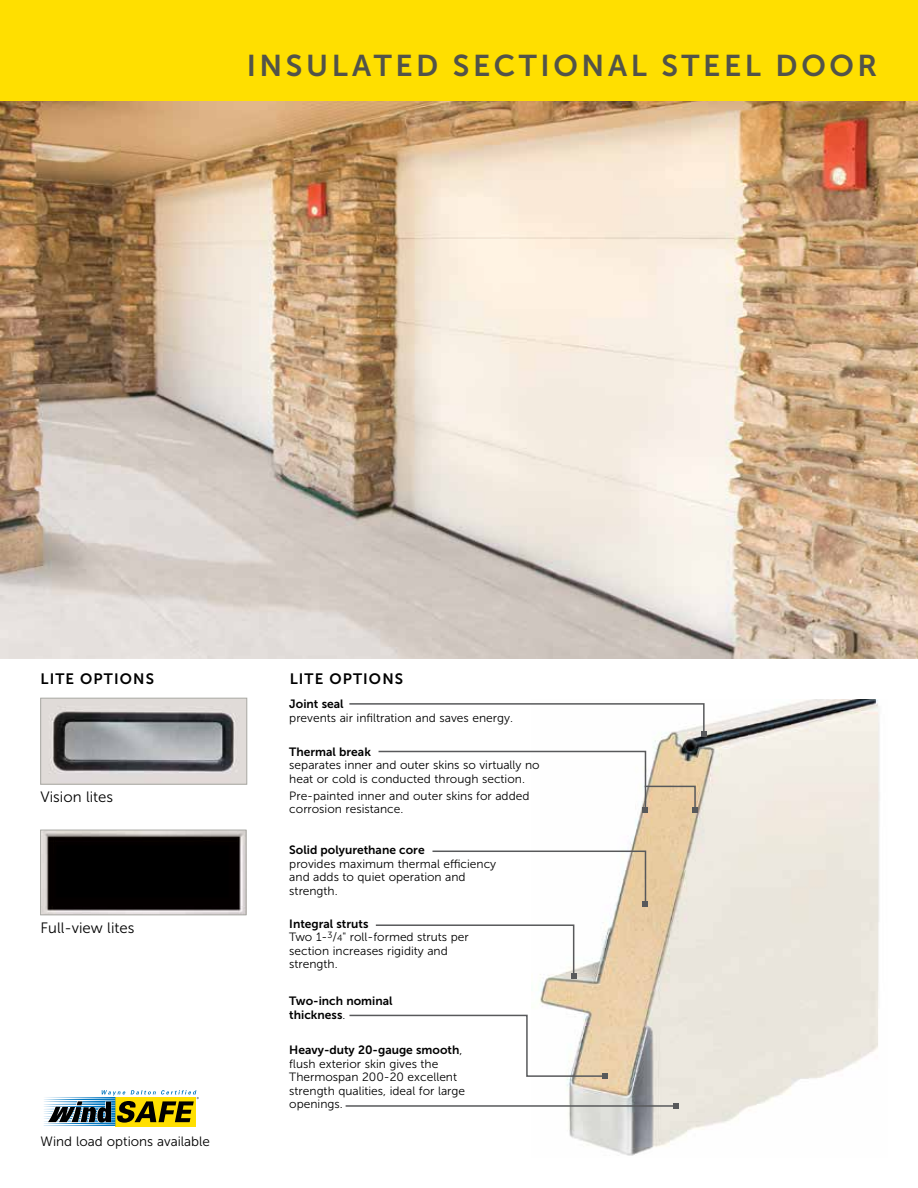
<style>
.page{position:relative;width:918px;height:1188px;background:#fff}
.page>*{position:absolute;margin:0;border:0;box-sizing:border-box;transform-origin:0 0}
.t1{font:30px "Museo Sans 700";letter-spacing:.12em;color:#525349}
.t2{font:15px "Museo Sans 300";color:#000}
.t3{font:15px "Museo Sans 700";letter-spacing:.075em;color:#000}
.t4{font:13.5px "Museo Sans 300";color:#000}
.t5{font:12px/13.5px "Museo Sans 300";color:#000}
.t6{font:12px/13.5px "Museo Sans 700";color:#000}
.s1{font-size:9px}
.s2{font-family:"Museo Sans 300"}
</style>
<div class="page">
<img style="left:0;top:100px;width:918px;height:559px">
<div style="left:0;top:0;width:918px;height:100px;background:#ffdf00"></div>
<svg style="left:44px;top:1090px;width:155px;height:36px"></svg>
<img style="left:42px;top:700px;width:203px;height:82px">
<div style="left:40px;top:698px;width:207px;height:86px;border:1px solid #a9a9a4"></div>
<img style="left:42px;top:832px;width:202px;height:81px">
<div style="left:40px;top:830px;width:206px;height:85px;border:1px solid #a9a9a4"></div>
<img style="left:539px;top:699px;width:341px;height:457px">
<svg style="left:349px;top:702px;width:358px;height:35px"></svg>
<svg style="left:378px;top:750px;width:320px;height:63px"></svg>
<svg style="left:432px;top:850px;width:216px;height:57px"></svg>
<svg style="left:375px;top:924px;width:202px;height:55px"></svg>
<svg style="left:349px;top:1014px;width:259px;height:65px"></svg>
<hr style="left:346px;top:1105px;width:330px;height:2px;background:#58595b">
<svg style="left:673px;top:1103px;width:6px;height:6px"></svg>
<h1 class="t1" style="left:247px;top:49px;width:632px">INSULATED SECTIONAL STEEL DOOR</h1>
<p class="t3" style="left:40px;top:671px;width:115px">LITE OPTIONS</p>
<p class="t3" style="left:290px;top:671px;width:115px">LITE OPTIONS</p>
<p class="t2" style="left:40px;top:788px;width:74px">Vision lites</p>
<p class="t2" style="left:40px;top:920px;width:95px">Full-view lites</p>
<p class="t4" style="left:40px;top:1134px;width:171px">Wind load options available</p>
<p class="t6" style="left:289px;top:697px;width:56px">Joint seal</p>
<p class="t5" style="left:289px;top:711px;width:225px">prevents air infiltration and saves energy.</p>
<p class="t6" style="left:289px;top:745px;width:83px">Thermal break</p>
<p class="t5" style="left:289px;top:759px;width:252px">separates inner and outer skins so virtually no heat or cold is conducted through section.</p>
<p class="t5" style="left:289px;top:789px;width:242px">Pre-painted inner and outer skins for added corrosion resistance.</p>
<p class="t6" style="left:289px;top:843px;width:137px">Solid polyurethane core</p>
<p class="t5" style="left:289px;top:857px;width:208px">provides maximum thermal efficiency and adds to quiet operation and strength.</p>
<p class="t6" style="left:289px;top:917px;width:81px">Integral struts</p>
<p class="t5" style="left:289px;top:931px;width:181px">Two 1-<sup>3</sup>/<span class="s1">4</span>" roll-formed struts per section increases rigidity and strength.</p>
<p class="t6" style="left:289px;top:995px;width:105px">Two-inch nominal thickness<span class="s2">.</span></p>
<p class="t6" style="left:289px;top:1043px;width:175px">Heavy-duty 20-gauge smooth<span class="s2">,</span></p>
<p class="t5" style="left:289px;top:1057px;width:177px">flush exterior skin gives the<br>Thermospan 200-20 excellent strength qualities, ideal for large openings.</p>
</div>
